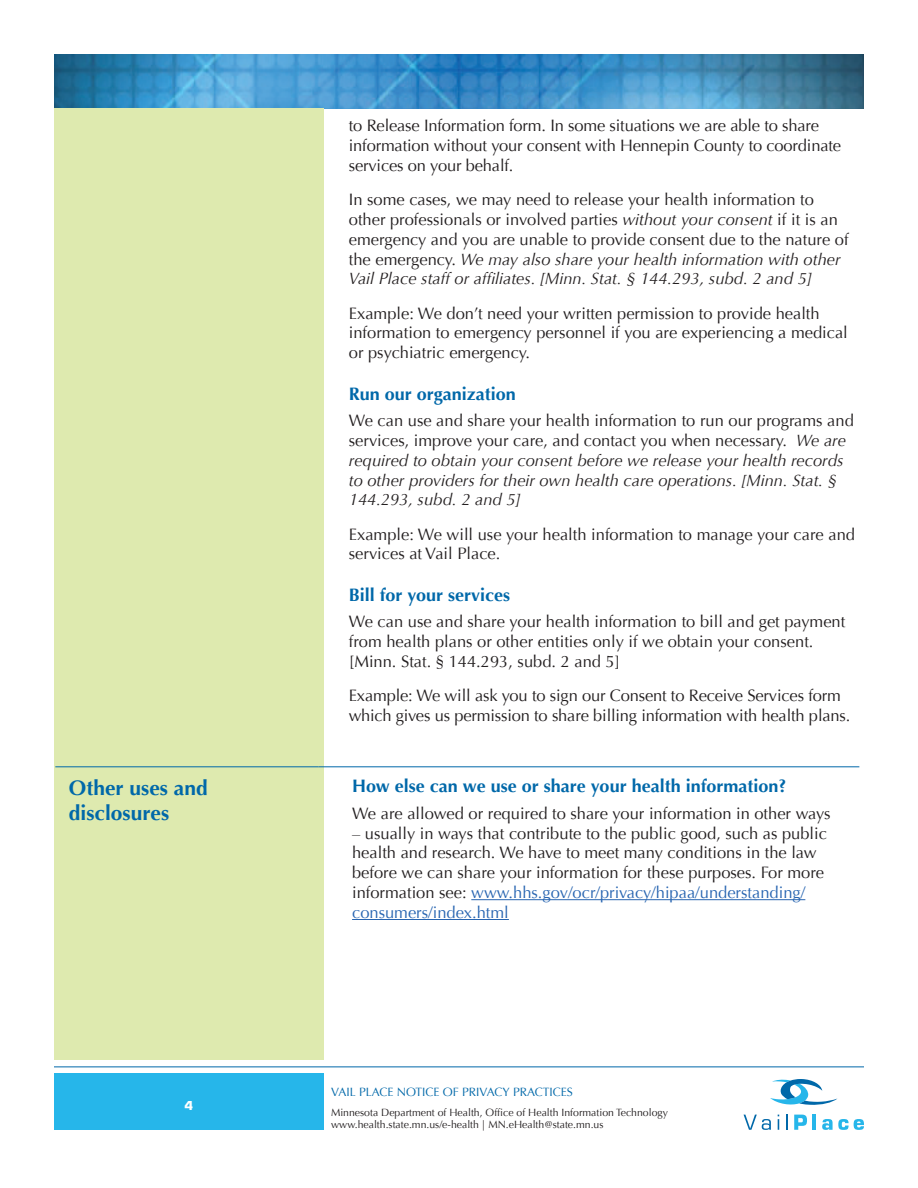
<style>
.page{position:relative;width:918px;height:1188px;background:#fff}
.page>*{position:absolute;margin:0;border:0;box-sizing:border-box;transform-origin:0 0}
.t1{font:700 21px/25.2px "Optima";color:#0068a9}
.t2{font:700 18px "Optima";color:#0068a9}
.t3{font:16.5px/19.8px "Optima";color:#231f20}
.t4{font:italic 16.5px/19.8px "Optima";color:#231f20}
.t5{font:12px "Optima";color:#0068a9}
.t6{font:700 12px "Eurostile";color:#fff}
.t7{font:10.5px/12.6px "Optima";color:#231f20}
.s1{font-style:italic}
.s2{font-style:normal}
.s3{color:#2865b1}
</style>
<div class="page">
<img style="left:54px;top:54px;width:810px;height:55px">
<div style="left:54px;top:109px;width:270px;height:951px;background:#deeaaf"></div>
<hr style="left:54px;top:1067px;width:810px;height:1px;background:#0068a9">
<div style="left:54px;top:1074px;width:270px;height:56px;background:#26b6ea"></div>
<svg style="left:744px;top:1115px;width:27px;height:15px"></svg>
<svg style="left:778px;top:1115px;width:1px;height:15px"></svg>
<svg style="left:786px;top:1115px;width:2px;height:15px"></svg>
<svg style="left:794px;top:1115px;width:13px;height:15px"></svg>
<hr style="left:813px;top:1115px;width:3px;height:15px;background:#26b6ea">
<svg style="left:822px;top:1119px;width:42px;height:11px"></svg>
<svg style="left:770px;top:1079px;width:68px;height:26px"></svg>
<hr style="left:55px;top:766px;width:263px;height:1px;background:#0068a9">
<hr style="left:318px;top:766px;width:541px;height:1px;background:#0068a9">
<hr style="left:471px;top:899px;width:334px;height:1px;background:#2865b1">
<hr style="left:352px;top:919px;width:157px;height:1px;background:#2865b1">
<p class="t3" style="left:349px;top:116px;width:494px">to Release Information form. In some situations we are able to share information without your consent with Hennepin County to coordinate services on your behalf.</p>
<p class="t3" style="left:349px;top:190px;width:501px">In some cases, we may need to release your health information to other professionals or involved parties <span class="s1">without your consent</span> if it is an emergency and you are unable to provide consent due to the nature of the emergency. <span class="s1">We may also share your health information with other Vail Place staff or affiliates. [Minn. Stat. § 144.293, subd. 2 and 5]</span></p>
<p class="t3" style="left:349px;top:303px;width:501px">Example: We don’t need your written permission to provide health information to emergency personnel if you are experiencing a medical or psychiatric emergency.</p>
<p class="t2" style="left:349px;top:383px;width:169px">Run our organization</p>
<p class="t4" style="left:349px;top:411px;width:507px"><span class="s2">We can use and share your health information to run our programs and services, improve your care, and contact you when necessary.</span> We are required to obtain your consent before we release your health records to other providers for their own health care operations. [Minn. Stat. § 144.293, subd. 2 and 5]</p>
<p class="t3" style="left:349px;top:524px;width:508px">Example: We will use your health information to manage your care and services at Vail Place.</p>
<p class="t2" style="left:349px;top:584px;width:163px">Bill for your services</p>
<p class="t3" style="left:349px;top:612px;width:498px">We can use and share your health information to bill and get payment from health plans or other entities only if we obtain your consent. [Minn. Stat. § 144.293, subd. 2 and 5]</p>
<p class="t3" style="left:349px;top:686px;width:503px">Example: We will ask you to sign our Consent to Receive Services form which gives us permission to share billing information with health plans.</p>
<p class="t1" style="left:69px;top:776px;width:140px">Other uses and disclosures</p>
<p class="t2" style="left:352px;top:776px;width:436px">How else can we use or share your health information?</p>
<p class="t3" style="left:352px;top:804px;width:480px">We are allowed or required to share your information in other ways</p>
<p class="t3" style="left:352px;top:823px;width:476px">– usually in ways that contribute to the public good, such as public health and research. We have to meet many conditions in the law before we can share your information for these purposes. For more information see: <span class="s3">www.hhs.gov/ocr/privacy/hipaa/understanding/ consumers/index.html</span></p>
<p class="t6" style="left:185px;top:1099px;width:10px">4</p>
<p class="t5" style="left:331px;top:1085px;width:243px">VAIL PLACE NOTICE OF PRIVACY PRACTICES</p>
<p class="t7" style="left:331px;top:1106px;width:339px">Minnesota Department of Health, Office of Health Information Technology www.health.state.mn.us/e-health | MN.eHealth@state.mn.us</p>
</div>
